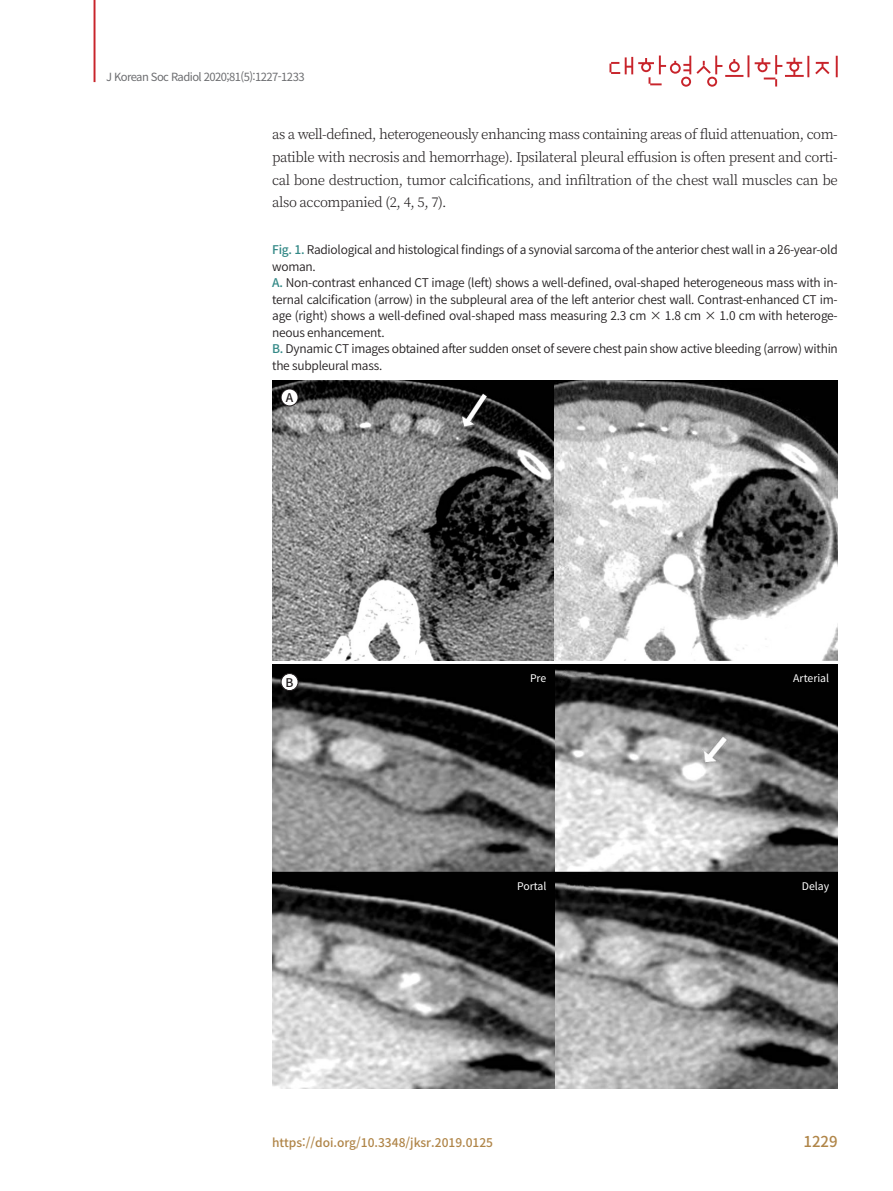
<style>
.page{position:relative;width:893px;height:1191px;background:#fff}
.page>*{position:absolute;margin:0;border:0;box-sizing:border-box;transform-origin:0 0}
.t1{font:500 15px "Noto Sans CJ Kkr";color:#b08548}
.t2{font:300 13.5px/22.5px "Noto Serif CJ Kkr";letter-spacing:-.03em;color:#231f20;text-align:justify}
.t3{font:600 12px/16.5px "Noto Sans CJ Kkr";letter-spacing:-.02em;color:#231f20}
.t4{font:500 12px "Noto Sans CJ Kkr";color:#b08548}
.t5{font:500 12px "Noto Sans CJ Kkr";color:#231f20}
.t6{font:11.25px "Noto Sans CJ Kkr";letter-spacing:-.05em;color:#6c6d70}
.t7{font:10.5px "Noto Sans CJ Kkr";color:#fff}
.s1{font-weight:500;color:#328886}
</style>
<div class="page">
<hr style="left:94px;top:0;width:1px;height:82px;background:#c8242b">
<svg style="left:609px;top:55px;width:229px;height:32px"></svg>
<img style="left:272px;top:380px;width:566px;height:280px">
<div style="left:281px;top:389px;width:17px;height:17px;background:#fff;border-radius:50%"></div>
<div style="left:281px;top:389px;width:17px;height:17px;border:1px solid #231f20;border-radius:50%"></div>
<img style="left:272px;top:664px;width:566px;height:425px">
<div style="left:281px;top:673px;width:17px;height:17px;background:#fff;border-radius:50%"></div>
<div style="left:281px;top:673px;width:17px;height:17px;border:1px solid #231f20;border-radius:50%"></div>
<p class="t6" style="left:106px;top:70px;width:200px">J Korean Soc Radiol 2020;81(5):1227-1233</p>
<p class="t2" style="left:272px;top:124px;width:567px">as a well-defined, heterogeneously enhancing mass containing areas of fluid attenuation, com&shy;patible with necrosis and hemorrhage). Ipsilateral pleural effusion is often present and corti&shy;cal bone destruction, tumor calcifications, and infiltration of the chest wall muscles can be also accompanied (2, 4, 5, 7).</p>
<p class="t3" style="left:272px;top:242px;width:567px"><span class="s1">Fig. 1.</span> Radiological and histological findings of a synovial sarcoma of the anterior chest wall in a 26-year-old woman.<br><span class="s1">A.</span> Non-contrast enhanced CT image (left) shows a well-defined, oval-shaped heterogeneous mass with in&shy;ternal calcification (arrow) in the subpleural area of the left anterior chest wall. Contrast-enhanced CT im&shy;age (right) shows a well-defined oval-shaped mass measuring 2.3 cm × 1.8 cm × 1.0 cm with heteroge&shy;neous enhancement.<br><span class="s1">B.</span> Dynamic CT images obtained after sudden onset of severe chest pain show active bleeding (arrow) within the subpleural mass.</p>
<p class="t5" style="left:286px;top:391px;width:9px">A</p>
<p class="t5" style="left:286px;top:675px;width:10px">B</p>
<p class="t7" style="left:530px;top:672px;width:18px">Pre</p>
<p class="t7" style="left:517px;top:880px;width:31px">Portal</p>
<p class="t7" style="left:793px;top:672px;width:37px">Arterial</p>
<p class="t7" style="left:802px;top:880px;width:29px">Delay</p>
<p class="t4" style="left:272px;top:1135px;width:222px">https://doi.org/10.3348/jksr.2019.0125</p>
<p class="t1" style="left:803px;top:1132px;width:36px">1229</p>
</div>
